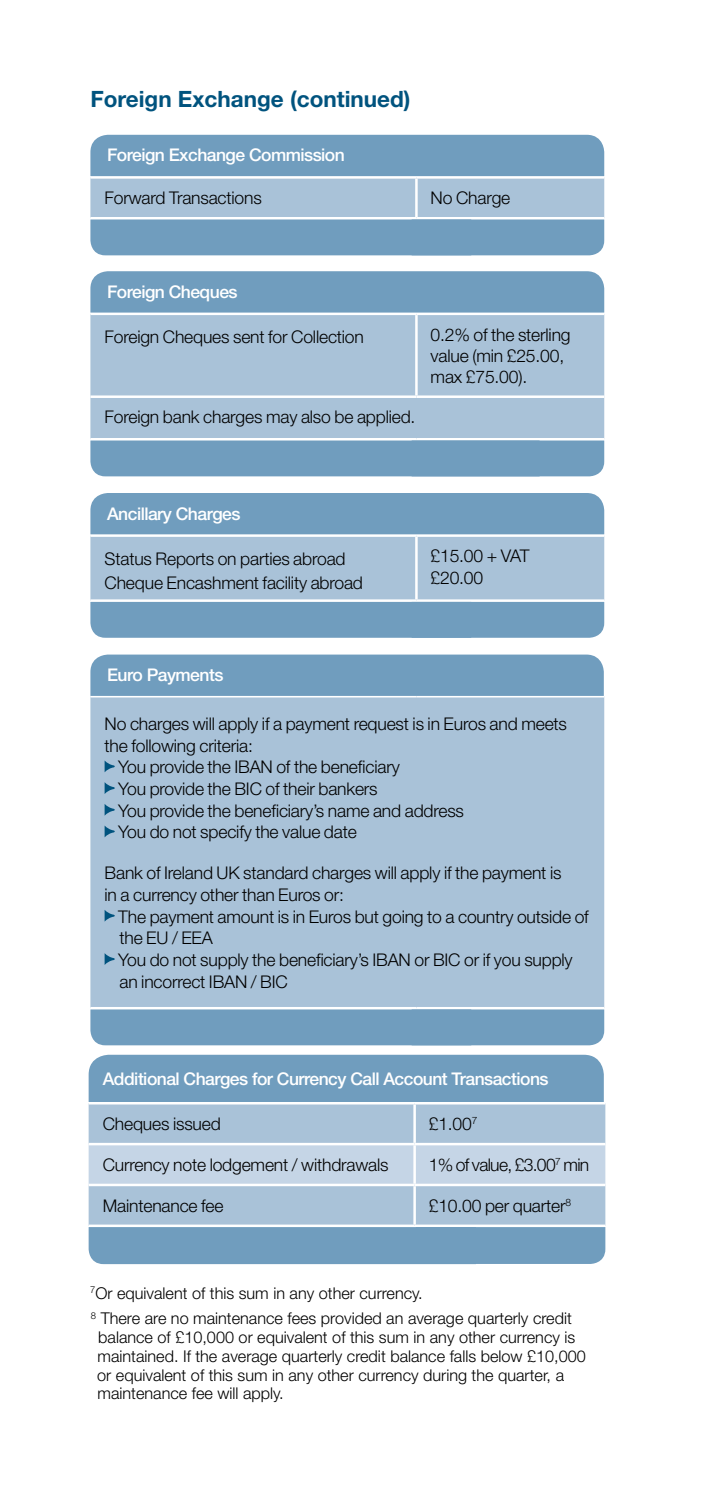
<style>
.page{position:relative;width:702px;height:1489px;background:#fff}
.page>*{position:absolute;margin:0;border:0;box-sizing:border-box;transform-origin:0 0}
.t1{font:700 22.5px "Helvetica Neue LT Std";color:#00537e}
.t2{font:300 17.5px/21.8px "Helvetica Neue LT Std";letter-spacing:-.01em;color:#000}
.t3{font:500 17.5px "Helvetica Neue LT Std";letter-spacing:-.03em;color:#fff}
.t4{font:300 17.5px "Helvetica Neue LT Std";letter-spacing:-.04em;color:#000}
.t5{font:300 16.25px/18.8px "Helvetica Neue LT Std";color:#000}
</style>
<div class="page">
<svg style="left:90px;top:179px;width:514px;height:827px;fill:#a9c2d8"></svg>
<hr style="left:90px;top:217px;width:326px;height:2px;background:#fff">
<hr style="left:90px;top:255px;width:326px;height:3px;background:#fff">
<hr style="left:416px;top:255px;width:188px;height:3px;background:#fff">
<hr style="left:90px;top:312px;width:326px;height:3px;background:#fff">
<hr style="left:90px;top:395px;width:326px;height:3px;background:#fff">
<hr style="left:90px;top:438px;width:326px;height:2px;background:#fff">
<hr style="left:416px;top:438px;width:188px;height:2px;background:#fff">
<hr style="left:90px;top:477px;width:326px;height:2px;background:#fff">
<hr style="left:416px;top:477px;width:188px;height:2px;background:#fff">
<hr style="left:90px;top:534px;width:326px;height:3px;background:#fff">
<hr style="left:90px;top:599px;width:326px;height:3px;background:#fff">
<hr style="left:90px;top:637px;width:326px;height:3px;background:#fff">
<hr style="left:416px;top:637px;width:188px;height:3px;background:#fff">
<hr style="left:90px;top:695px;width:326px;height:2px;background:#fff">
<hr style="left:416px;top:695px;width:188px;height:2px;background:#fff">
<hr style="left:415px;top:179px;width:2px;height:38px;background:#fff">
<hr style="left:416px;top:217px;width:188px;height:2px;background:#fff">
<hr style="left:416px;top:312px;width:188px;height:3px;background:#fff">
<hr style="left:415px;top:315px;width:2px;height:80px;background:#fff">
<hr style="left:416px;top:395px;width:188px;height:3px;background:#fff">
<hr style="left:416px;top:534px;width:188px;height:3px;background:#fff">
<hr style="left:415px;top:537px;width:2px;height:62px;background:#fff">
<hr style="left:416px;top:599px;width:188px;height:3px;background:#fff">
<div style="left:90px;top:135px;width:514px;height:41px;background:#709dbe"></div>
<div style="left:90px;top:219px;width:514px;height:36px;background:#709dbe"></div>
<div style="left:90px;top:271px;width:514px;height:41px;background:#709dbe"></div>
<div style="left:90px;top:440px;width:514px;height:36px;background:#709dbe"></div>
<div style="left:90px;top:493px;width:514px;height:41px;background:#709dbe"></div>
<div style="left:90px;top:602px;width:514px;height:35px;background:#709dbe"></div>
<div style="left:90px;top:654px;width:513px;height:42px;background:#709dbe"></div>
<svg style="left:105px;top:760px;width:10px;height:12px"></svg>
<svg style="left:105px;top:782px;width:10px;height:12px"></svg>
<svg style="left:105px;top:803px;width:10px;height:12px"></svg>
<svg style="left:105px;top:825px;width:10px;height:12px"></svg>
<svg style="left:105px;top:909px;width:10px;height:12px"></svg>
<svg style="left:105px;top:953px;width:10px;height:11px"></svg>
<div style="left:90px;top:1009px;width:514px;height:36px;background:#709dbe"></div>
<div style="left:89px;top:1104px;width:516px;height:120px;background:#a9c2d8"></div>
<div style="left:89px;top:1145px;width:516px;height:38px;background:#c5d5e6"></div>
<hr style="left:89px;top:1183px;width:325px;height:3px;background:#fff">
<hr style="left:413px;top:1104px;width:3px;height:38px;background:#fff">
<hr style="left:89px;top:1142px;width:325px;height:3px;background:#fff">
<hr style="left:414px;top:1142px;width:191px;height:3px;background:#fff">
<hr style="left:413px;top:1145px;width:3px;height:38px;background:#fff">
<hr style="left:414px;top:1183px;width:191px;height:3px;background:#fff">
<hr style="left:413px;top:1186px;width:3px;height:38px;background:#fff">
<div style="left:89px;top:1054px;width:514px;height:47px;background:#709dbe"></div>
<div style="left:89px;top:1227px;width:516px;height:36px;background:#709dbe"></div>
<p class="t1" style="left:90px;top:85px;width:321px">Foreign Exchange (continued)</p>
<p class="t3" style="left:107px;top:145px;width:239px">Foreign Exchange Commission</p>
<p class="t2" style="left:105px;top:186px;width:159px">Forward Transactions</p>
<p class="t2" style="left:430px;top:186px;width:81px">No Charge</p>
<p class="t3" style="left:107px;top:281px;width:132px">Foreign Cheques</p>
<p class="t2" style="left:105px;top:325px;width:261px">Foreign Cheques sent for Collection</p>
<p class="t2" style="left:430px;top:323px;width:141px;line-height:21px">0.2% of the sterling value (min £25.00, max £75.00).</p>
<p class="t2" style="left:105px;top:406px;width:312px">Foreign bank charges may also be applied.</p>
<p class="t3" style="left:107px;top:503px;width:135px">Ancillary Charges</p>
<p class="t2" style="left:105px;top:546px;width:260px;line-height:24.2px">Status Reports on parties abroad<br>Cheque Encashment facility abroad</p>
<p class="t2" style="left:430px;top:545px;width:100px">£15.00 + VAT £20.00</p>
<p class="t3" style="left:107px;top:664px;width:118px">Euro Payments</p>
<p class="t2" style="left:105px;top:712px;width:464px">No charges will apply if a payment request is in Euros and meets</p>
<p class="t2" style="left:105px;top:734px;width:150px">the following criteria:</p>
<p class="t2" style="left:118px;top:755px;width:283px">You provide the IBAN of the beneficiary</p>
<p class="t2" style="left:118px;top:777px;width:261px">You provide the BIC of their bankers</p>
<p class="t2" style="left:118px;top:799px;width:347px">You provide the beneficiary’s name and address</p>
<p class="t2" style="left:118px;top:821px;width:240px">You do not specify the value date</p>
<p class="t2" style="left:105px;top:861px;width:458px">Bank of Ireland UK standard charges will apply if the payment is in a currency other than Euros or:</p>
<p class="t2" style="left:118px;top:905px;width:472px">The payment amount is in Euros but going to a country outside of the EU / EEA<br>You do not supply the beneficiary’s IBAN or BIC or if you supply an incorrect IBAN / BIC</p>
<p class="t3" style="left:103px;top:1067px;width:447px">Additional Charges for Currency Call Account Transactions</p>
<p class="t2" style="left:103px;top:1112px;width:119px">Cheques issued</p>
<p class="t2" style="left:429px;top:1112px;width:50px">£1.00<sup>7</sup></p>
<p class="t2" style="left:103px;top:1153px;width:287px">Currency note lodgement / withdrawals</p>
<p class="t4" style="left:429px;top:1153px;width:162px">1% of value, £3.00<sup>7</sup> min</p>
<p class="t2" style="left:103px;top:1194px;width:122px">Maintenance fee</p>
<p class="t2" style="left:429px;top:1194px;width:144px">£10.00 per quarter<sup>8</sup></p>
<p class="t5" style="left:90px;top:1279px;width:483px;line-height:25.8px"><sup>7</sup>Or equivalent of this sum in any other currency.<br><sup>8</sup> There are no maintenance fees provided an average quarterly credit</p>
<p class="t5" style="left:97px;top:1327px;width:490px">balance of £10,000 or equivalent of this sum in any other currency is maintained. If the average quarterly credit balance falls below £10,000 or equivalent of this sum in any other currency during the quarter, a maintenance fee will apply.</p>
</div>
